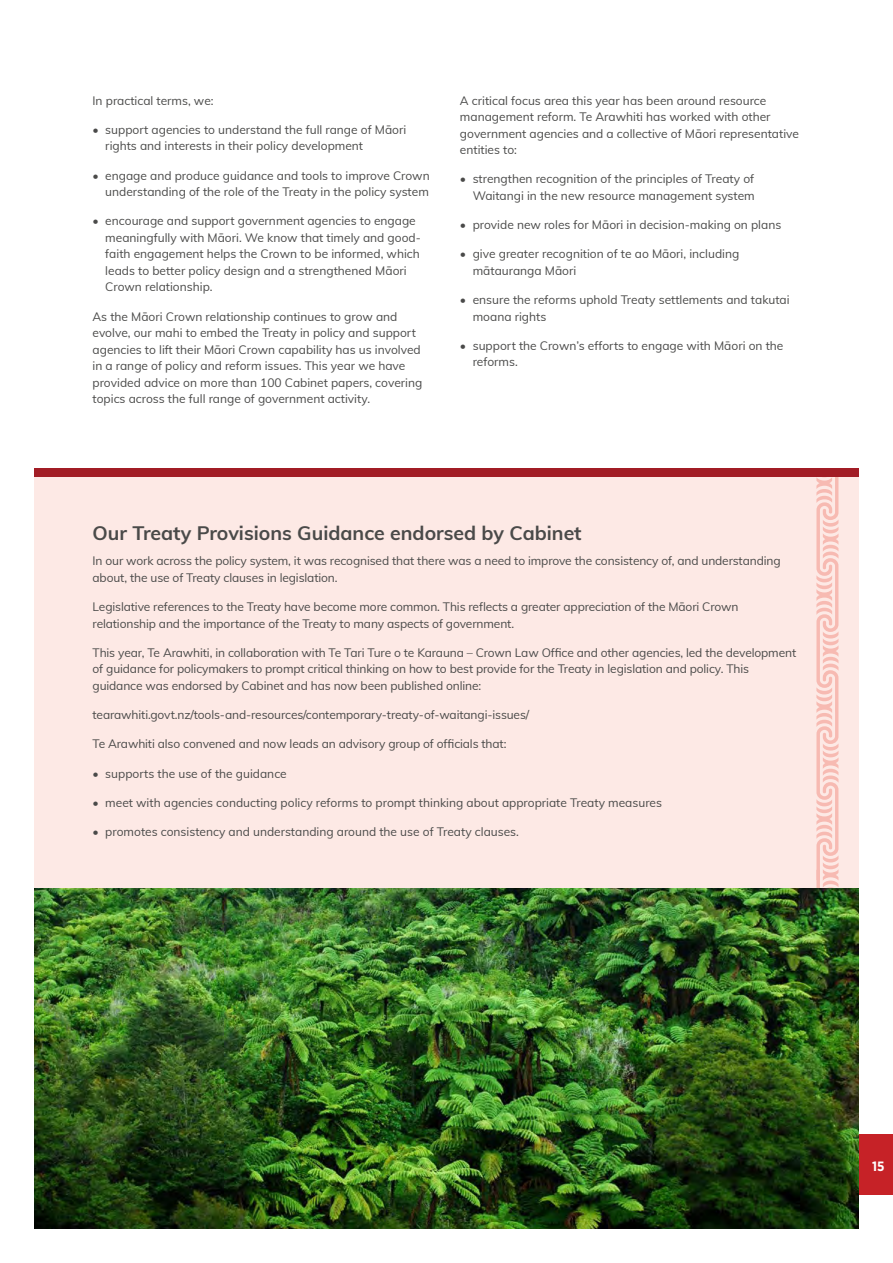
<style>
.page{position:relative;width:893px;height:1263px;background:#fff}
.page>*{position:absolute;margin:0;border:0;box-sizing:border-box;transform-origin:0 0}
.t1{font:700 19.5px "Muli";color:#4a4a49}
.t2{font:700 13.5px "Gotham Narrow";color:#fff}
.t3{font:12px/16.5px "Muli";color:#4a4a49}
</style>
<div class="page">
<div style="left:34px;top:470px;width:825px;height:421px;background:#fde9e5"></div>
<svg style="left:816px;top:476px;width:22px;height:413px"></svg>
<div style="left:34px;top:468px;width:825px;height:8px;background:#a21c25"></div>
<img style="left:34px;top:889px;width:825px;height:340px">
<div style="left:859px;top:1134px;width:34px;height:61px;background:#c62227"></div>
<p class="t3" style="left:93px;top:91px;width:123px">In practical terms, we:</p>
<p class="t3" style="left:105px;top:121px;width:303px;text-indent:-13px">• support agencies to understand the full range of Māori rights and interests in their policy development</p>
<p class="t3" style="left:93px;top:166px;width:339px;text-align:right">• engage and produce guidance and tools to improve Crown understanding of the role of the Treaty in the policy system</p>
<p class="t3" style="left:105px;top:212px;width:317px;text-indent:-13px">• encourage and support government agencies to engage meaningfully with Māori. We know that timely and good&shy;faith engagement helps the Crown to be informed, which leads to better policy design and a strengthened Māori Crown relationship.</p>
<p class="t3" style="left:93px;top:308px;width:331px">As the Māori Crown relationship continues to grow and evolve, our mahi to embed the Treaty in policy and support agencies to lift their Māori Crown capability has us involved in a range of policy and reform issues. This year we have provided advice on more than 100 Cabinet papers, covering topics across the full range of government activity.</p>
<p class="t3" style="left:460px;top:91px;width:341px">A critical focus area this year has been around resource management reform. Te Arawhiti has worked with other government agencies and a collective of Māori representative entities to:</p>
<p class="t3" style="left:460px;top:170px;width:296px;text-align:right">• strengthen recognition of the principles of Treaty of<br>Waitangi in the new resource management system</p>
<p class="t3" style="left:460px;top:216px;width:323px">• provide new roles for Māori in decision-making on plans</p>
<p class="t3" style="left:473px;top:245px;width:268px;text-indent:-13px">• give greater recognition of te ao Māori, including mātauranga Māori</p>
<p class="t3" style="left:473px;top:291px;width:318px;text-indent:-13px">• ensure the reforms uphold Treaty settlements and takutai moana rights</p>
<p class="t3" style="left:473px;top:337px;width:312px;text-indent:-13px">• support the Crown’s efforts to engage with Māori on the reforms.</p>
<h1 class="t1" style="left:93px;top:519px;width:491px">Our Treaty Provisions Guidance endorsed by Cabinet</h1>
<p class="t3" style="left:93px;top:552px;width:690px">In our work across the policy system, it was recognised that there was a need to improve the consistency of, and understanding about, the use of Treaty clauses in legislation.</p>
<p class="t3" style="left:93px;top:598px;width:647px">Legislative references to the Treaty have become more common. This reflects a greater appreciation of the Māori Crown relationship and the importance of the Treaty to many aspects of government.</p>
<p class="t3" style="left:93px;top:644px;width:705px">This year, Te Arawhiti, in collaboration with Te Tari Ture o te Karauna – Crown Law Office and other agencies, led the development of guidance for policymakers to prompt critical thinking on how to best provide for the Treaty in legislation and policy. This guidance was endorsed by Cabinet and has now been published online:</p>
<p class="t3" style="left:93px;top:706px;width:438px">tearawhiti.govt.nz/tools-and-resources/contemporary-treaty-of-waitangi-issues/</p>
<p class="t3" style="left:93px;top:735px;width:415px">Te Arawhiti also convened and now leads an advisory group of officials that:</p>
<p class="t3" style="left:93px;top:764px;width:196px">• supports the use of the guidance</p>
<p class="t3" style="left:93px;top:794px;width:571px">• meet with agencies conducting policy reforms to prompt thinking about appropriate Treaty measures</p>
<p class="t3" style="left:93px;top:823px;width:428px">• promotes consistency and understanding around the use of Treaty clauses.</p>
<p class="t2" style="left:872px;top:1158px;width:14px">15</p>
</div>
